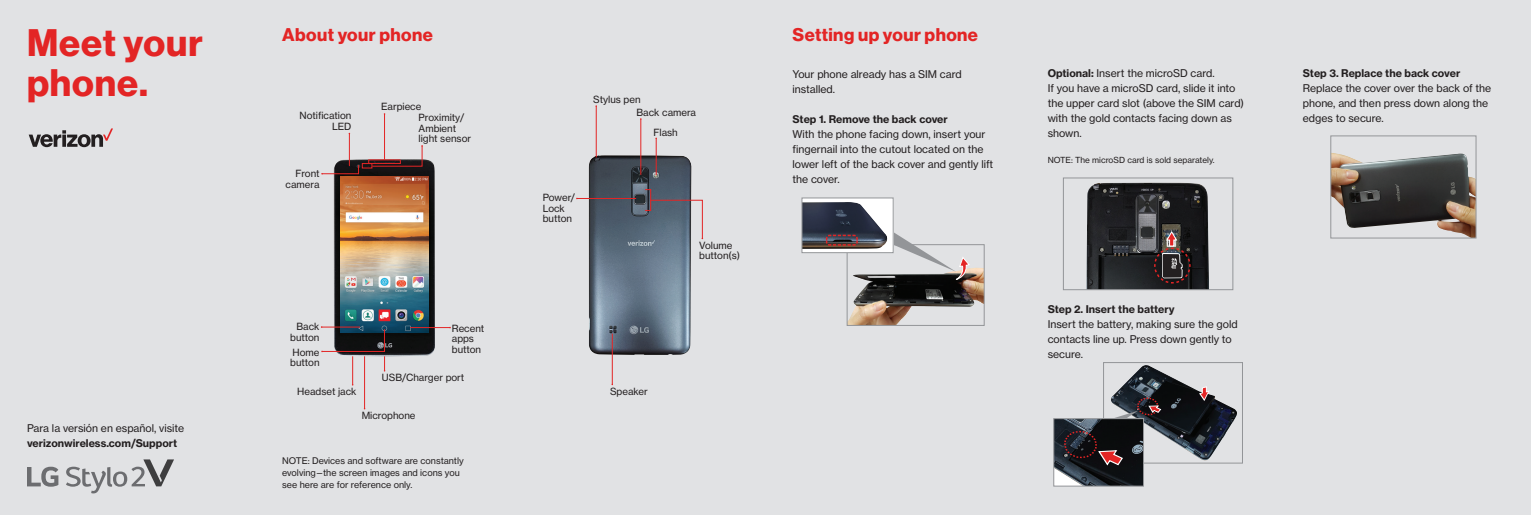
<style>
.page{position:relative;width:1531px;height:515px;background:#fff}
.page>*{position:absolute;margin:0;border:0;box-sizing:border-box;transform-origin:0 0}
.t1{font:37.5px/40.5px "N Haas Grotesk DS Std 75 Bd";letter-spacing:.025em;color:#e32525}
.t2{font:18px "N Haas Grotesk DS Std 75 Bd";letter-spacing:.025em;color:#e32525}
.t3{font:10.5px/15px "N Haas Grotesk TX Std 55 Rg";color:#231f20}
.t4{font:10.5px "N Haas Grotesk TX Std 75 Bd";color:#231f20}
.t5{font:9.75px/10.5px "N Haas Grotesk TX Std 55 Rg";color:#231f20}
.t6{font:9px/12px "N Haas Grotesk TX Std 55 Rg";color:#231f20}
.t7{font:8.25px "N Haas Grotesk TX Std 55 Rg";color:#231f20}
.s1{font-family:"N Haas Grotesk TX Std 75 Bd"}
</style>
<div class="page">
<div style="left:0;top:0;width:1531px;height:514px;background:#e1e2e4"></div>
<img style="left:1086px;top:182px;width:123px;height:106px">
<div style="left:1063px;top:177px;width:170px;height:113px;border:1px solid #939598"></div>
<svg style="left:1153px;top:231px;width:38px;height:53px;background:#443839"></svg>
<img style="left:1116px;top:365px;width:121px;height:96px">
<div style="left:1103px;top:362px;width:140px;height:101px;border:1px solid #939598"></div>
<svg style="left:1199px;top:385px;width:11px;height:17px"></svg>
<img style="left:1055px;top:420px;width:87px;height:64px">
<div style="left:1053px;top:418px;width:91px;height:68px;border:1px solid #939598"></div>
<svg style="left:1056px;top:393px;width:108px;height:77px"></svg>
<img style="left:849px;top:268px;width:133px;height:55px">
<div style="left:847px;top:244px;width:137px;height:81px;border:1px solid #939598"></div>
<svg style="left:871px;top:231px;width:99px;height:49px"></svg>
<div style="left:802px;top:198px;width:91px;height:54px;background:#fff"></div>
<img style="left:803px;top:202px;width:85px;height:47px">
<div style="left:801px;top:197px;width:92px;height:56px;border:1px solid #939598"></div>
<svg style="left:825px;top:234px;width:33px;height:12px"></svg>
<img style="left:1332px;top:153px;width:142px;height:83px">
<div style="left:1330px;top:135px;width:146px;height:103px;border:1px solid #939598"></div>
<svg style="left:29px;top:128px;width:84px;height:19px"></svg>
<img style="left:334px;top:159px;width:102px;height:197px">
<img style="left:340px;top:176px;width:88px;height:157px">
<hr style="left:410px;top:327px;width:40px;height:1px;background:#e32525">
<hr style="left:384px;top:114px;width:1px;height:46px;background:#e32525">
<hr style="left:349px;top:133px;width:1px;height:33px;background:#e32525">
<hr style="left:364px;top:356px;width:1px;height:52px;background:#e32525">
<svg style="left:321px;top:326px;width:64px;height:59px"></svg>
<svg style="left:321px;top:145px;width:102px;height:29px"></svg>
<img style="left:588px;top:155px;width:103px;height:200px">
<hr style="left:656px;top:138px;width:1px;height:37px;background:#e32525">
<hr style="left:640px;top:119px;width:1px;height:56px;background:#e32525">
<hr style="left:612px;top:333px;width:1px;height:51px;background:#e32525">
<svg style="left:650px;top:200px;width:53px;height:39px"></svg>
<div style="left:645px;top:189px;width:6px;height:22px;border:1px solid #e32525"></div>
<hr style="left:577px;top:198px;width:59px;height:1px;background:#e32525">
<hr style="left:596px;top:106px;width:1px;height:51px;background:#e32525">
<svg style="left:27px;top:466px;width:31px;height:20px"></svg>
<svg style="left:66px;top:459px;width:108px;height:34px"></svg>
<h1 class="t1" style="left:27px;top:23px;width:177px">Meet your phone.</h1>
<h2 class="t2" style="left:282px;top:24px;width:152px">About your phone</h2>
<h2 class="t2" style="left:792px;top:24px;width:187px">Setting up your phone</h2>
<p class="t3" style="left:792px;top:66px;width:171px">Your phone already has a SIM card installed.</p>
<p class="t4" style="left:792px;top:112px;width:157px">Step 1. Remove the back cover</p>
<p class="t3" style="left:792px;top:126px;width:202px">With the phone facing down, insert your fingernail into the cutout located on the lower left of the back cover and gently lift the cover.</p>
<p class="t5" style="left:593px;top:94px;width:49px">Stylus pen</p>
<p class="t5" style="left:381px;top:101px;width:42px">Earpiece</p>
<p class="t5" style="left:636px;top:107px;width:61px">Back camera</p>
<p class="t5" style="left:299px;top:110px;width:53px;text-align:right">Notification<br>LED</p>
<p class="t5" style="left:418px;top:113px;width:54px">Proximity/<br>Ambient light sensor</p>
<p class="t5" style="left:653px;top:127px;width:26px">Flash</p>
<p class="t5" style="left:286px;top:168px;width:35px;text-align:right">Front camera</p>
<p class="t3" style="left:27px;top:421px;width:159px">Para la versión en español, visite</p>
<p class="t4" style="left:27px;top:436px;width:152px">verizonwireless.com/Support</p>
<p class="t5" style="left:290px;top:321px;width:31px;text-align:right">Back button</p>
<p class="t5" style="left:290px;top:346px;width:31px">Home button</p>
<p class="t5" style="left:297px;top:385px;width:61px">Headset jack</p>
<p class="t5" style="left:452px;top:324px;width:34px;line-height:9.8px">Recent apps</p>
<p class="t5" style="left:452px;top:344px;width:31px">button</p>
<p class="t5" style="left:382px;top:372px;width:84px">USB/Charger port</p>
<p class="t5" style="left:362px;top:410px;width:55px">Microphone</p>
<p class="t6" style="left:282px;top:454px;width:183px">NOTE: Devices and software are constantly evolving—the screen images and icons you see here are for reference only.</p>
<p class="t5" style="left:543px;top:192px;width:34px">Power/<br>Lock button</p>
<p class="t5" style="left:610px;top:386px;width:39px">Speaker</p>
<p class="t5" style="left:699px;top:239px;width:42px">Volume button(s)</p>
<p class="t3" style="left:1047px;top:66px;width:198px"><span class="s1">Optional:</span> Insert the microSD card.<br>If you have a microSD card, slide it into the upper card slot (above the SIM card) with the gold contacts facing down as shown.</p>
<p class="t7" style="left:1047px;top:154px;width:168px">NOTE: The microSD card is sold separately.</p>
<p class="t4" style="left:1047px;top:302px;width:128px">Step 2. Insert the battery</p>
<p class="t3" style="left:1047px;top:316px;width:192px">Insert the battery, making sure the gold contacts line up. Press down gently to secure.</p>
<p class="t4" style="left:1303px;top:67px;width:159px">Step 3. Replace the back cover</p>
<p class="t3" style="left:1303px;top:81px;width:190px">Replace the cover over the back of the phone, and then press down along the edges to secure.</p>
</div>
